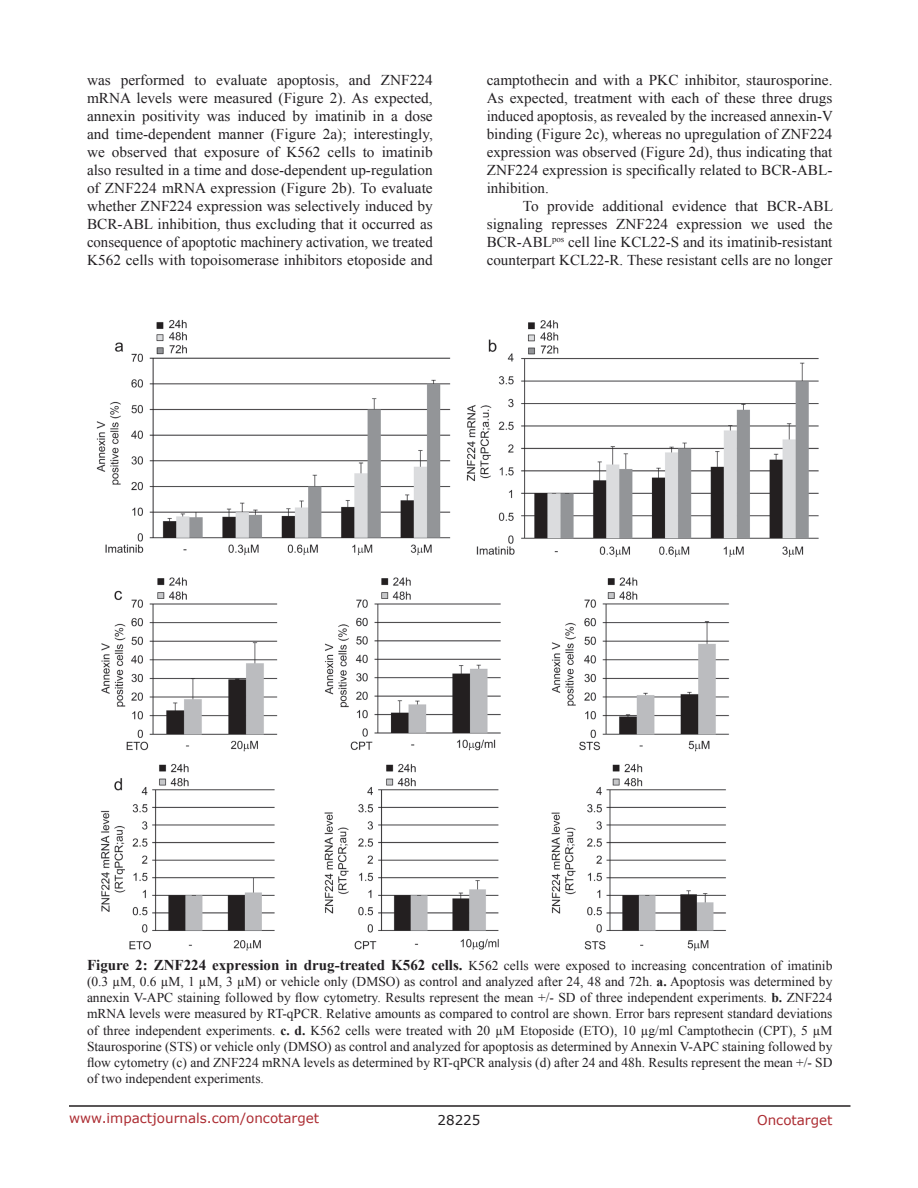
<style>
.page{position:relative;width:918px;height:1188px;background:#fff}
.page>*{position:absolute;margin:0;border:0;box-sizing:border-box;transform-origin:0 0}
.BodyText{font:15px/18px "Times New Roman";color:#221f22;text-align:justify}
.FigureText{font:13.5px/16.2px "Times New Roman";color:#221f22;text-align:justify}
.t1{font:13.5px "Verdana";color:#ac2b31}
.t2{font:13.5px "Verdana";color:#221f22}
.s1{font-weight:700;font-size:15px}
.s2{color:#231f20}
.s3{font-weight:700}
</style>
<div class="page">
<hr style="left:69px;top:1105px;width:781px;height:2px;background:#231f20">
<img style="left:96px;top:319px;width:723px;height:632px">
<p class="BodyText" style="left:87px;top:71px;width:347px">was performed to evaluate apoptosis, and ZNF224 mRNA levels were measured (Figure 2). As expected, annexin positivity was induced by imatinib in a dose and time-dependent manner (Figure 2a); interestingly, we observed that exposure of K562 cells to imatinib also resulted in a time and dose-dependent up-regulation of ZNF224 mRNA expression (Figure 2b). To evaluate whether ZNF224 expression was selectively induced by BCR-ABL inhibition, thus excluding that it occurred as consequence of apoptotic machinery activation, we treated K562 cells with topoisomerase inhibitors etoposide and</p>
<p class="BodyText" style="left:487px;top:71px;width:348px">camptothecin and with a PKC inhibitor, staurosporine.<br>As expected, treatment with each of these three drugs induced apoptosis, as revealed by the increased annexin-V binding (Figure 2c), whereas no upregulation of ZNF224 expression was observed (Figure 2d), thus indicating that ZNF224 expression is specifically related to BCR-ABL&shy;inhibition.</p>
<p class="BodyText" style="left:487px;top:197px;width:348px;text-indent:36px">To provide additional evidence that BCR-ABL signaling represses ZNF224 expression we used the BCR-ABL<sup>pos</sup> cell line KCL22-S and its imatinib-resistant counterpart KCL22-R. These resistant cells are no longer</p>
<p class="FigureText" style="left:87px;top:957px;width:747px"><span class="s1">Figure 2: ZNF224 expression in drug-treated K562 cells.</span> K562 cells were exposed to increasing concentration of imatinib (0.3 <span class="s2">µ</span>M, 0.6 <span class="s2">µ</span>M, 1 <span class="s2">µ</span>M, 3 <span class="s2">µ</span>M) or vehicle only (DMSO) as control and analyzed after 24, 48 and 72h. <span class="s3">a.</span> Apoptosis was determined by annexin V-APC staining followed by flow cytometry. Results represent the mean +/- SD of three independent experiments. <span class="s3">b.</span> ZNF224 mRNA levels were measured by RT-qPCR. Relative amounts as compared to control are shown. Error bars represent standard deviations of three independent experiments. <span class="s3">c. d.</span> K562 cells were treated with 20 <span class="s2">µ</span>M Etoposide (ETO), 10 <span class="s2">µ</span>g/ml Camptothecin (CPT), 5 <span class="s2">µ</span>M Staurosporine (STS) or vehicle only (DMSO) as control and analyzed for apoptosis as determined by Annexin V-APC staining followed by flow cytometry (c) and ZNF224 mRNA levels as determined by RT-qPCR analysis (d) after 24 and 48h. Results represent the mean +/- SD of two independent experiments.</p>
<p class="t1" style="left:69px;top:1109px;width:252px">www.impactjournals.com/oncotarget</p>
<p class="t2" style="left:438px;top:1111px;width:44px">28225</p>
<p class="t1" style="left:757px;top:1111px;width:77px">Oncotarget</p>
</div>
